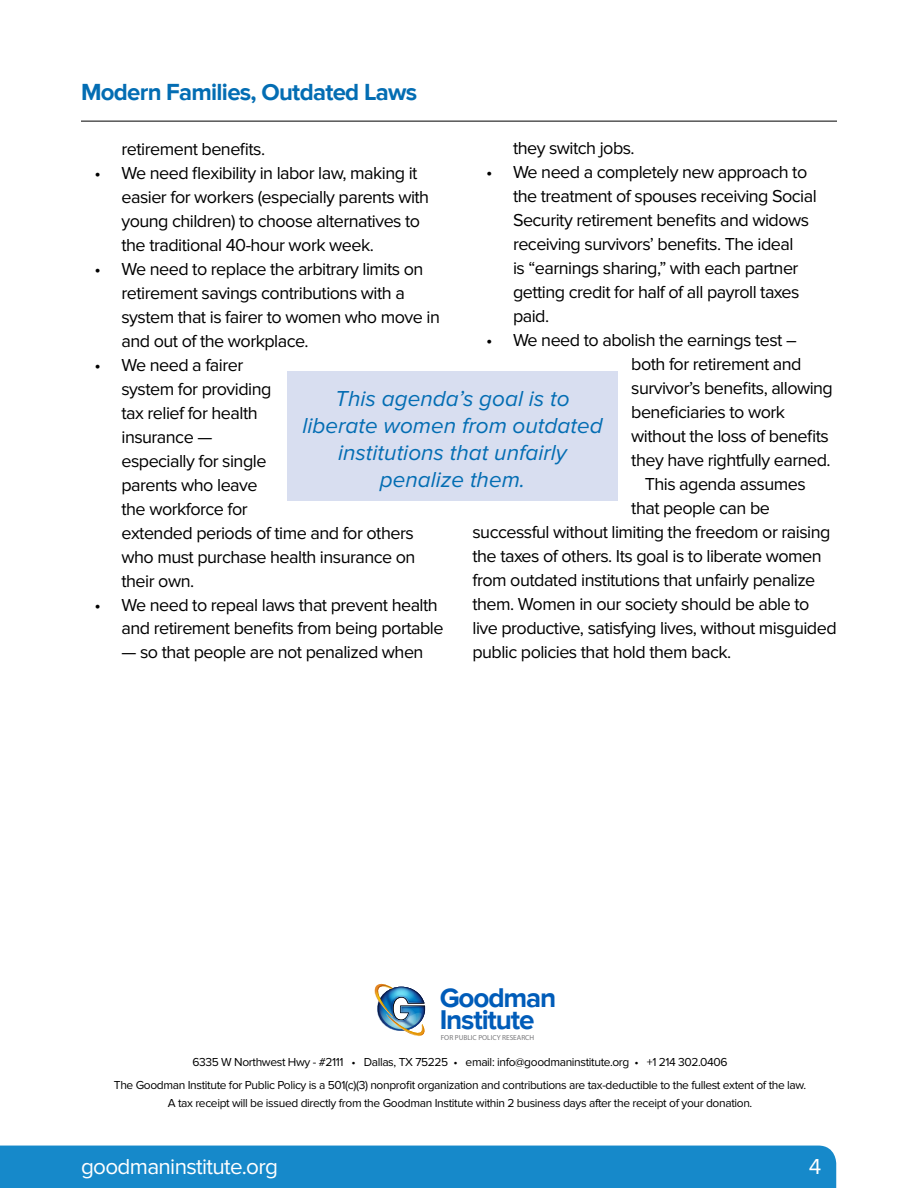
<style>
.page{position:relative;width:918px;height:1188px;background:#fff}
.page>*{position:absolute;margin:0;border:0;box-sizing:border-box;transform-origin:0 0}
.t1{font:700 27.9px/22.5px "Proxima Nova";letter-spacing:-.04em;color:#005cb9}
.t2{font:700 24px "Proxima Nova";letter-spacing:-.03em;color:#036db3}
.t3{font:italic 22.5px/27px "Proxima Nova";color:#036db3;text-align:center}
.t4{font:22.5px "Proxima Nova";letter-spacing:-.03em;color:#fff}
.t5{font:18px/24px "Proxima Nova";letter-spacing:-.03em;color:#000}
.t6{font:12px/23.7px "Proxima Nova";letter-spacing:-.03em;color:#000;text-align:center}
.t7{font:7.35px "Myriad Pro";color:#77777a}
</style>
<div class="page">
<hr style="left:81px;top:121px;width:756px;height:1px;background:#000">
<div style="left:0;top:1146px;width:836px;height:42px;background:#1689ca"></div>
<img style="left:374px;top:984px;width:51px;height:53px">
<div style="left:287px;top:372px;width:331px;height:129px;background:#d8def0"></div>
<h2 class="t2" style="left:81px;top:78px;width:338px">Modern Families, Outdated Laws</h2>
<p class="t5" style="left:122px;top:137px;width:145px">retirement benefits.</p>
<p class="t5" style="left:122px;top:161px;width:309px;text-indent:-27px">• We need flexibility in labor law, making it easier for workers (especially parents with young children) to choose alternatives to the traditional 40-hour work week.</p>
<p class="t5" style="left:122px;top:257px;width:320px;text-indent:-27px">• We need to replace the arbitrary limits on retirement savings contributions with a system that is fairer to women who move in and out of the workplace.</p>
<p class="t5" style="left:122px;top:353px;width:296px;text-indent:-27px">• We need a fairer<br>system for providing<br>tax relief for health<br>insurance —<br>especially for single<br>parents who leave<br>the workforce for<br>extended periods of time and for others who must purchase health insurance on their own.</p>
<p class="t5" style="left:122px;top:593px;width:324px;text-indent:-27px">• We need to repeal laws that prevent health and retirement benefits from being portable</p>
<p class="t5" style="left:122px;top:641px;width:304px">— so that people are not penalized when</p>
<p class="t5" style="left:513px;top:137px;width:123px">they switch jobs.</p>
<p class="t5" style="left:513px;top:161px;width:305px;text-indent:-27px">• We need a completely new approach to the treatment of spouses receiving Social Security retirement benefits and widows receiving survivors’ benefits. The ideal<br>is “earnings sharing,” with each partner getting credit for half of all payroll taxes paid.</p>
<p class="t5" style="left:486px;top:329px;width:312px">• We need to abolish the earnings test –</p>
<p class="t5" style="left:631px;top:353px;width:172px">both for retirement and</p>
<p class="t5" style="left:631px;top:377px;width:203px">survivor’s benefits, allowing</p>
<p class="t5" style="left:631px;top:401px;width:155px">beneficiaries to work</p>
<p class="t5" style="left:631px;top:425px;width:199px">without the loss of benefits</p>
<p class="t5" style="left:631px;top:449px;width:201px">they have rightfully earned.</p>
<p class="t5" style="left:645px;top:473px;width:163px">This agenda assumes</p>
<p class="t5" style="left:631px;top:497px;width:140px">that people can be</p>
<p class="t5" style="left:472px;top:521px;width:359px">successful without limiting the freedom or raising</p>
<p class="t5" style="left:472px;top:545px;width:351px">the taxes of others. Its goal is to liberate women</p>
<p class="t5" style="left:472px;top:569px;width:344px">from outdated institutions that unfairly penalize</p>
<p class="t5" style="left:472px;top:593px;width:339px">them. Women in our society should be able to</p>
<p class="t5" style="left:472px;top:617px;width:366px">live productive, satisfying lives, without misguided</p>
<p class="t5" style="left:472px;top:641px;width:260px">public policies that hold them back.</p>
<p class="t3" style="left:302px;top:385px;width:302px">This agenda’s goal is to liberate women from outdated institutions that unfairly penalize them.</p>
<h1 class="t1" style="left:440px;top:987px;width:118px">Goodman<br>Institute</h1>
<p class="t7" style="left:441px;top:1033px;width:95px">FOR PUBLIC POLICY RESEARCH</p>
<p class="t6" style="left:114px;top:1050px;width:694px">6335 W Northwest Hwy - #2111 • Dallas, TX 75225 • email: info@goodmaninstitute.org • +1 214 302.0406<br>The Goodman Institute for Public Policy is a 501(c)(3) nonprofit organization and contributions are tax-deductible to the fullest extent of the law.</p>
<p class="t6" style="left:168px;top:1092px;width:586px">A tax receipt will be issued directly from the Goodman Institute within 2 business days after the receipt of your donation.</p>
<p class="t4" style="left:81px;top:1153px;width:199px">goodmaninstitute.org</p>
<p class="t4" style="left:809px;top:1153px;width:14px">4</p>
</div>
